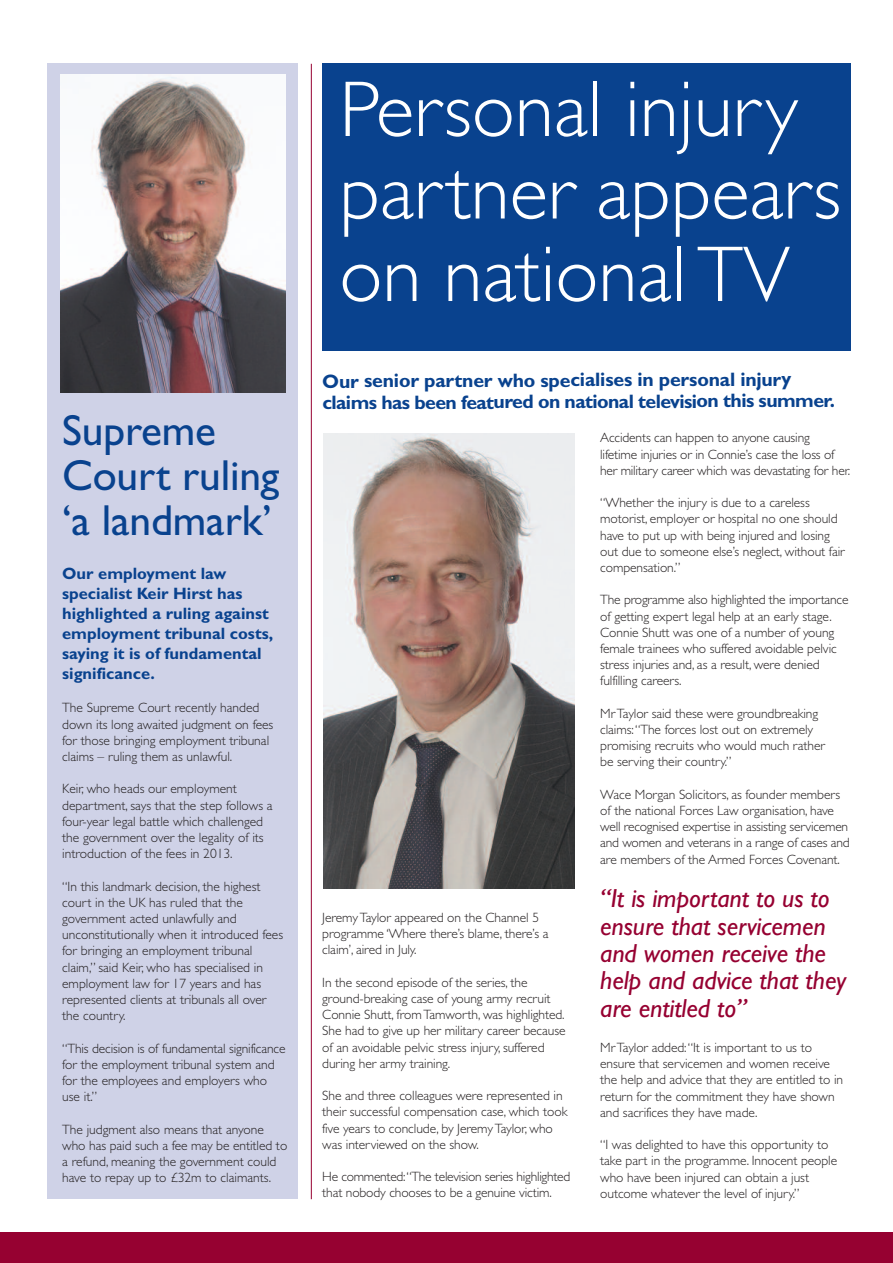
<style>
.page{position:relative;width:893px;height:1263px;background:#fff}
.page>*{position:absolute;margin:0;border:0;box-sizing:border-box;transform-origin:0 0}
.t1{font:300 79.5px/82.5px "Gill Sans";color:#fff}
.t2{font:43.5px/45px "Gill Sans";letter-spacing:-.005em;color:#09428e}
.t3{font:italic 26.25px/27.3px "Gill Sans";letter-spacing:-.005em;color:#960131}
.t4{font:700 19.5px/21.6px "Gill Sans";letter-spacing:-.03em;color:#09428e}
.t5{font:700 16.5px/19.8px "Gill Sans";color:#09428e}
.t6{font:300 13.5px/16.2px "Gill Sans";letter-spacing:-.005em;color:#231f20}
</style>
<div class="page">
<div style="left:0;top:1232px;width:893px;height:31px;background:#960131"></div>
<div style="left:322px;top:64px;width:528px;height:287px;background:#09428e"></div>
<img style="left:323px;top:433px;width:251px;height:456px">
<hr style="left:311px;top:64px;width:1px;height:1135px;background:#960131">
<div style="left:47px;top:64px;width:251px;height:1135px;background:#cfd2e7"></div>
<img style="left:61px;top:74px;width:225px;height:319px">
<h2 class="t2" style="left:62px;top:412px;width:219px">Supreme<br>Court ruling ‘a landmark’</h2>
<p class="t5" style="left:62px;top:565px;width:213px">Our employment law specialist Keir Hirst has highlighted a ruling against employment tribunal costs, saying it is of fundamental significance.</p>
<p class="t6" style="left:62px;top:701px;width:213px">The Supreme Court recently handed down its long awaited judgment on fees for those bringing employment tribunal claims – ruling them as unlawful.</p>
<p class="t6" style="left:62px;top:782px;width:212px">Keir, who heads our employment department, says that the step follows a four-year legal battle which challenged the government over the legality of its introduction of the fees in 2013.</p>
<p class="t6" style="left:62px;top:879px;width:222px">“In this landmark decision, the highest court in the UK has ruled that the government acted unlawfully and unconstitutionally when it introduced fees for bringing an employment tribunal claim,” said Keir, who has specialised in employment law for 17 years and has represented clients at tribunals all over the country.</p>
<p class="t6" style="left:62px;top:1041px;width:225px">“This decision is of fundamental significance for the employment tribunal system and for the employees and employers who use it.”</p>
<p class="t6" style="left:62px;top:1122px;width:227px">The judgment also means that anyone who has paid such a fee may be entitled to a refund, meaning the government could have to repay up to £32m to claimants.</p>
<h1 class="t1" style="left:339px;top:75px;width:503px">Personal injury partner appears on nationalTV</h1>
<h3 class="t4" style="left:322px;top:371px;width:514px">Our senior partner who specialises in personal injury claims has been featured on national television this summer.</h3>
<p class="t6" style="left:322px;top:911px;width:228px">JeremyTaylor appeared on the Channel 5 programme ‘Where there’s blame, there’s a claim’, aired in July.</p>
<p class="t6" style="left:322px;top:975px;width:245px">In the second episode of the series, the ground-breaking case of young army recruit Connie Shutt, fromTamworth, was highlighted.<br>She had to give up her military career because of an avoidable pelvic stress injury, suffered during her army training.</p>
<p class="t6" style="left:322px;top:1089px;width:247px">She and three colleagues were represented in their successful compensation case, which took five years to conclude, by JeremyTaylor, who was interviewed on the show.</p>
<p class="t6" style="left:322px;top:1170px;width:250px">He commented:“The television series highlighted that nobody chooses to be a genuine victim.</p>
<p class="t6" style="left:600px;top:431px;width:251px">Accidents can happen to anyone causing lifetime injuries or in Connie’s case the loss of her military career which was devastating for her.</p>
<p class="t6" style="left:600px;top:496px;width:246px">“Whether the injury is due to a careless motorist, employer or hospital no one should have to put up with being injured and losing out due to someone else’s neglect, without fair compensation.”</p>
<p class="t6" style="left:600px;top:593px;width:250px">The programme also highlighted the importance of getting expert legal help at an early stage.<br>Connie Shutt was one of a number of young female trainees who suffered avoidable pelvic stress injuries and, as a result, were denied fulfilling careers.</p>
<p class="t6" style="left:600px;top:706px;width:226px">MrTaylor said these were groundbreaking claims:“The forces lost out on extremely promising recruits who would much rather be serving their country.”</p>
<p class="t6" style="left:600px;top:787px;width:251px">Wace Morgan Solicitors, as founder members of the national Forces Law organisation, have well recognised expertise in assisting servicemen and women and veterans in a range of cases and are members of the Armed Forces Covenant.</p>
<h3 class="t3" style="left:600px;top:885px;width:248px">“It is important to us to ensure that servicemen and women receive the help and advice that they are entitled to”</h3>
<p class="t6" style="left:600px;top:1040px;width:244px">MrTaylor added:“It is important to us to ensure that servicemen and women receive the help and advice that they are entitled to in return for the commitment they have shown and sacrifices they have made.</p>
<p class="t6" style="left:600px;top:1138px;width:238px">“I was delighted to have this opportunity to take part in the programme. Innocent people who have been injured can obtain a just outcome whatever the level of injury.”</p>
</div>
